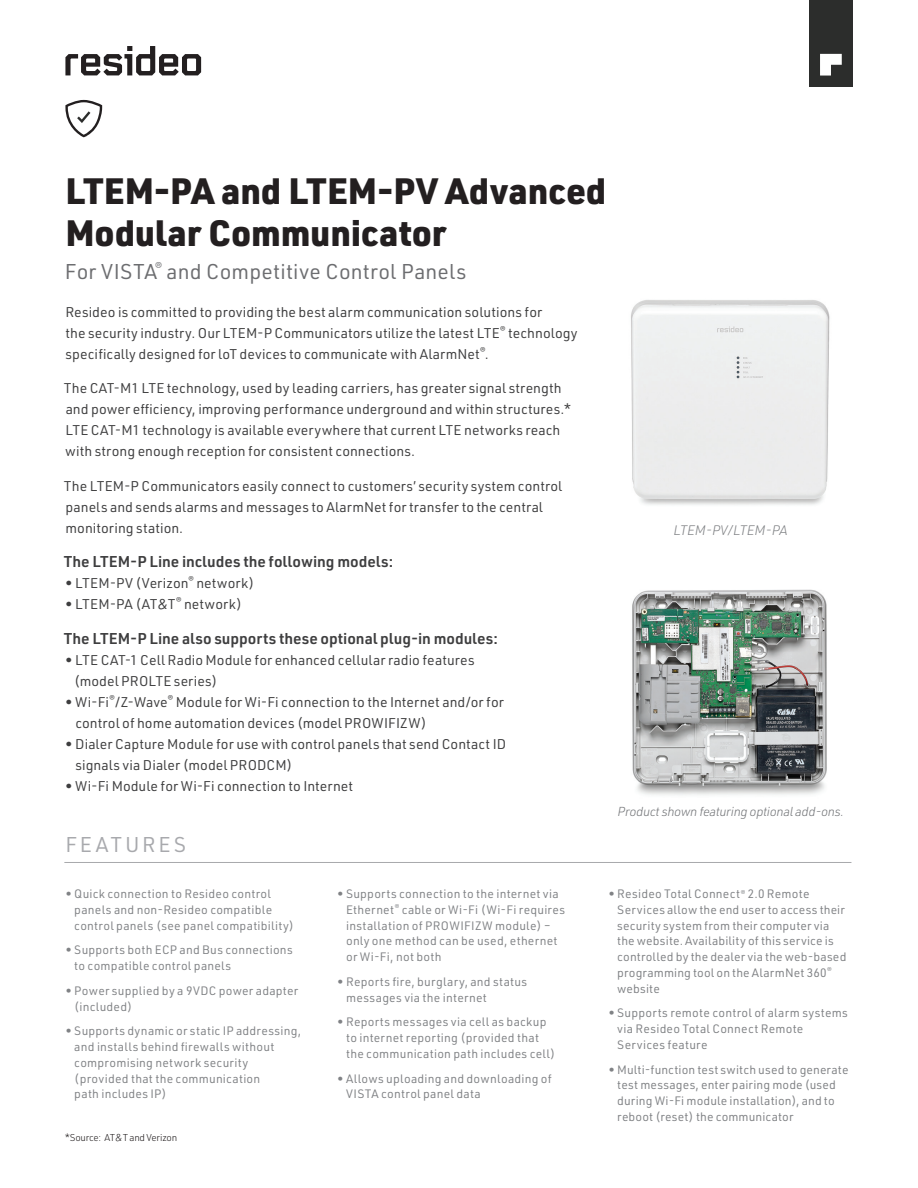
<style>
.page{position:relative;width:918px;height:1188px;background:#fff}
.page>*{position:absolute;margin:0;border:0;box-sizing:border-box;transform-origin:0 0}
.t1{font:900 36px/42px "URWDIN";letter-spacing:-.005em;color:#231f20}
.t2{font:21px "URWDIN";letter-spacing:.01em;color:#6c6d70}
.t3{font:21px "URWDIN";letter-spacing:.145em;color:#a8a9ad}
.t4{font:600 15.3px "URWDIN";letter-spacing:-.005em;color:#3e3e3f}
.t5{font:13.8px/21px "URWDIN";letter-spacing:.005em;color:#3e3e3f}
.t6{font:italic 300 13.5px "URWDIN";letter-spacing:-.015em;color:#808285}
.t7{font:italic 300 12.75px "URWDIN";letter-spacing:-.025em;color:#76787b}
.t8{font:12px/15.8px "URWDIN";letter-spacing:.02em;color:#808285}
.t9{font:300 9.75px "URWDIN";letter-spacing:-.025em;color:#231f20}
</style>
<div class="page">
<img style="left:631px;top:300px;width:199px;height:205px">
<img style="left:632px;top:589px;width:195px;height:206px">
<hr style="left:64px;top:862px;width:787px;height:1px;background:#a8a9ad">
<svg style="left:65px;top:100px;width:37px;height:37px"></svg>
<svg style="left:65px;top:46px;width:136px;height:29px"></svg>
<div style="left:809px;top:0;width:44px;height:86px;background:#2c2d2c"></div>
<svg style="left:820px;top:53px;width:22px;height:23px"></svg>
<h1 class="t1" style="left:65px;top:169px;width:542px">LTEM-PA and LTEM-PV Advanced<br>Modular Communicator</h1>
<h2 class="t2" style="left:65px;top:257px;width:403px">For VISTA<sup>®</sup> and Competitive Control Panels</h2>
<p class="t5" style="left:65px;top:301px;width:514px">Resideo is committed to providing the best alarm communication solutions for<br>the security industry. Our LTEM-P Communicators utilize the latest LTE<sup>®</sup> technology specifically designed for loT devices to communicate with AlarmNet<sup>®</sup>.</p>
<p class="t5" style="left:64px;top:377px;width:509px">The CAT-M1 LTE technology, used by leading carriers, has greater signal strength and power efficiency, improving performance underground and within structures.* LTE CAT-M1 technology is available everywhere that current LTE networks reach with strong enough reception for consistent connections.</p>
<p class="t5" style="left:64px;top:475px;width:500px">The LTEM-P Communicators easily connect to customers’ security system control panels and sends alarms and messages to AlarmNet for transfer to the central monitoring station.</p>
<p class="t4" style="left:64px;top:551px;width:331px">The LTEM-P Line includes the following models:</p>
<p class="t5" style="left:65px;top:572px;width:191px">• LTEM-PV (Verizon<sup>®</sup> network)</p>
<p class="t5" style="left:65px;top:593px;width:178px">• LTEM-PA (AT&amp;T<sup>®</sup> network)</p>
<p class="t4" style="left:64px;top:628px;width:436px">The LTEM-P Line also supports these optional plug-in modules:</p>
<p class="t5" style="left:74px;top:649px;width:402px;text-indent:-9px">• LTE CAT-1 Cell Radio Module for enhanced cellular radio features (model PROLTE series)</p>
<p class="t5" style="left:75px;top:691px;width:430px;text-indent:-10px">• Wi-Fi<sup>®</sup>/Z-Wave<sup>®</sup> Module for Wi-Fi connection to the Internet and/or for control of home automation devices (model PROWIFIZW)</p>
<p class="t5" style="left:75px;top:733px;width:432px;text-indent:-10px">• Dialer Capture Module for use with control panels that send Contact ID signals via Dialer (model PRODCM)</p>
<p class="t5" style="left:65px;top:775px;width:289px">• Wi-Fi Module for Wi-Fi connection to Internet</p>
<h2 class="t3" style="left:65px;top:831px;width:122px">FEATURES</h2>
<p class="t6" style="left:674px;top:521px;width:115px">LTEM-PV/LTEM-PA</p>
<p class="t7" style="left:618px;top:803px;width:228px">Product shown featuring optional add-ons.</p>
<p class="t8" style="left:74px;top:886px;width:221px;text-indent:-9px">• Quick connection to Resideo control panels and non-Resideo compatible control panels (see panel compatibility)</p>
<p class="t8" style="left:74px;top:942px;width:220px;text-indent:-9px">• Supports both ECP and Bus connections to compatible control panels</p>
<p class="t8" style="left:74px;top:982px;width:226px;text-indent:-9px">• Power supplied by a 9VDC power adapter (included)</p>
<p class="t8" style="left:74px;top:1023px;width:228px;text-indent:-9px">• Supports dynamic or static IP addressing, and installs behind firewalls without compromising network security (provided that the communication<br>path includes IP)</p>
<p class="t9" style="left:65px;top:1131px;width:114px">*Source: AT&amp;T and Verizon</p>
<p class="t8" style="left:346px;top:886px;width:220px;text-indent:-9px">• Supports connection to the internet via Ethernet<sup>®</sup> cable or Wi-Fi (Wi-Fi requires installation of PROWIFIZW module) – only one method can be used, ethernet or Wi-Fi, not both</p>
<p class="t8" style="left:346px;top:973px;width:183px;text-indent:-9px">• Reports fire, burglary, and status messages via the internet</p>
<p class="t8" style="left:346px;top:1014px;width:211px;text-indent:-9px">• Reports messages via cell as backup to internet reporting (provided that the communication path includes cell)</p>
<p class="t8" style="left:346px;top:1070px;width:207px;text-indent:-9px">• Allows uploading and downloading of<br>VISTA control panel data</p>
<p class="t8" style="left:617px;top:886px;width:231px;text-indent:-9px">• Resideo Total Connect<sup>®</sup> 2.0 Remote Services allow the end user to access their security system from their computer via the website. Availability of this service is controlled by the dealer via the web-based programming tool on the AlarmNet 360<sup>® </sup>website</p>
<p class="t8" style="left:617px;top:1005px;width:232px;text-indent:-9px">• Supports remote control of alarm systems via Resideo Total Connect Remote<br>Services feature</p>
<p class="t8" style="left:617px;top:1061px;width:233px;text-indent:-9px">• Multi-function test switch used to generate test messages, enter pairing mode (used during Wi-Fi module installation), and to reboot (reset) the communicator</p>
</div>
